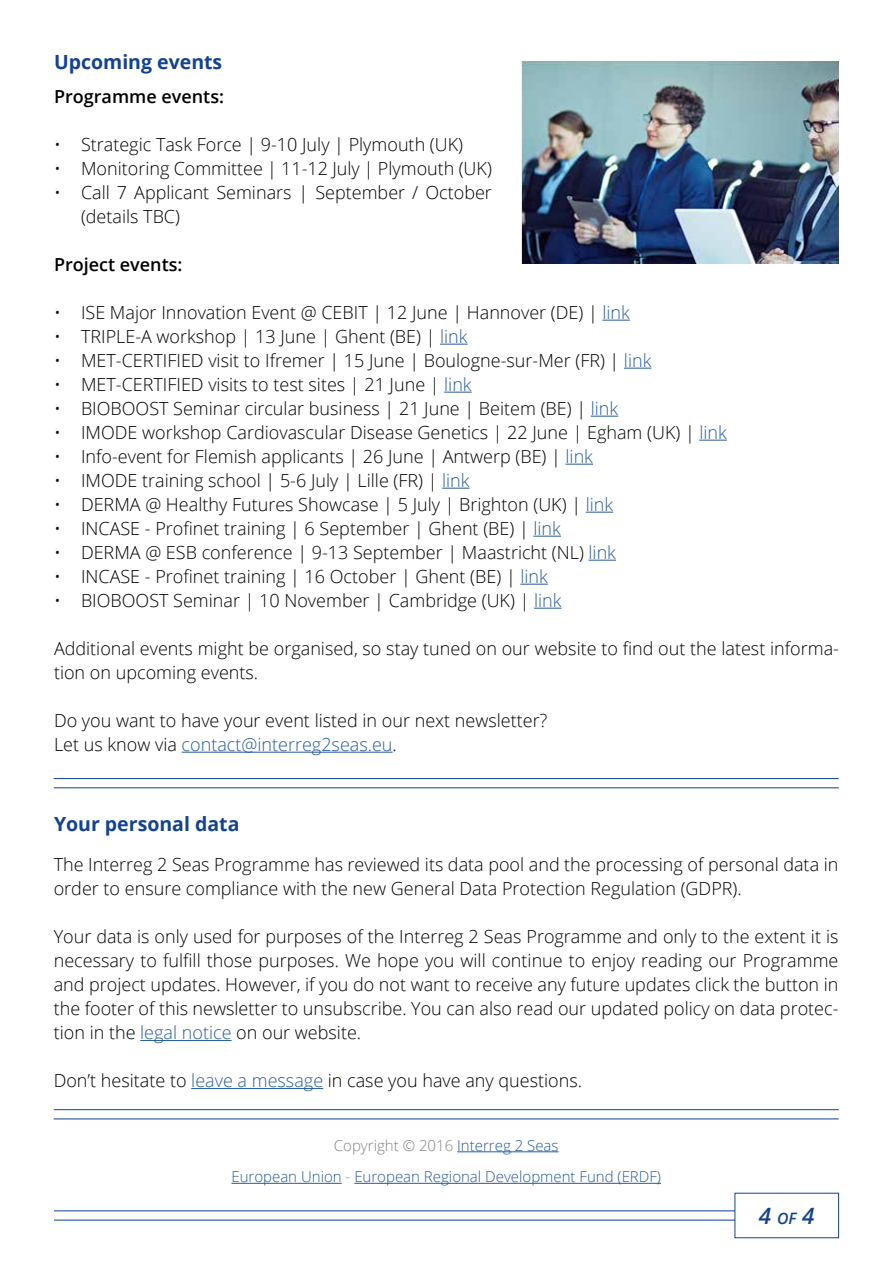
<style>
.page{position:relative;width:893px;height:1263px;background:#fff}
.page>*{position:absolute;margin:0;border:0;box-sizing:border-box;transform-origin:0 0}
.t1{font:italic 600 22.5px "Open Sans";color:#144390}
.t2{font:700 19.5px "Open Sans";color:#134390}
.t3{font:300 18px/24px "Open Sans";color:#000}
.t4{font:600 18px "Open Sans";color:#000}
.t5{font:300 15px/31.5px "Open Sans";color:#275b9b;text-align:center}
.s1{color:#275b9b}
.s2{color:#838382}
.s3{font-size:15.75px}
</style>
<div class="page">
<hr style="left:54px;top:1220px;width:785px;height:1px;background:#0e4194">
<hr style="left:54px;top:1210px;width:785px;height:1px;background:#0e4194">
<div style="left:735px;top:1193px;width:104px;height:45px;background:#fff"></div>
<hr style="left:54px;top:1118px;width:785px;height:1px;background:#0e4194">
<hr style="left:54px;top:1109px;width:785px;height:1px;background:#0e4194">
<hr style="left:54px;top:787px;width:785px;height:1px;background:#0e4194">
<hr style="left:54px;top:778px;width:785px;height:1px;background:#0e4194">
<hr style="left:457px;top:1151px;width:101px;height:1px;background:#275b9b">
<hr style="left:231px;top:1183px;width:111px;height:1px;background:#275b9b">
<hr style="left:354px;top:1183px;width:307px;height:1px;background:#275b9b">
<svg style="left:602px;top:320px;width:28px;height:1px"></svg>
<svg style="left:440px;top:344px;width:28px;height:1px"></svg>
<svg style="left:624px;top:368px;width:27px;height:1px"></svg>
<svg style="left:444px;top:392px;width:28px;height:1px"></svg>
<svg style="left:591px;top:416px;width:27px;height:1px"></svg>
<svg style="left:699px;top:440px;width:28px;height:1px"></svg>
<svg style="left:565px;top:464px;width:28px;height:1px"></svg>
<svg style="left:442px;top:488px;width:28px;height:1px"></svg>
<svg style="left:586px;top:512px;width:27px;height:1px"></svg>
<svg style="left:533px;top:536px;width:28px;height:1px"></svg>
<svg style="left:589px;top:560px;width:27px;height:1px"></svg>
<svg style="left:520px;top:584px;width:28px;height:1px"></svg>
<svg style="left:534px;top:608px;width:27px;height:1px"></svg>
<hr style="left:182px;top:752px;width:211px;height:1px;background:#275b9b">
<img style="left:522px;top:61px;width:317px;height:203px">
<hr style="left:140px;top:1040px;width:92px;height:1px;background:#275b9b">
<hr style="left:191px;top:1088px;width:132px;height:1px;background:#275b9b">
<p class="t2" style="left:54px;top:48px;width:170px">Upcoming events</p>
<p class="t4" style="left:54px;top:84px;width:172px">Programme events:</p>
<p class="t3" style="left:54px;top:132px;width:411px">• Strategic Task Force | 9-10 July | Plymouth (UK)</p>
<p class="t3" style="left:54px;top:156px;width:439px">• Monitoring Committee | 11-12 July | Plymouth (UK)</p>
<p class="t3" style="left:81px;top:180px;width:412px;text-indent:-27px">• Call 7 Applicant Seminars | September / October (details TBC)</p>
<p class="t4" style="left:54px;top:252px;width:130px">Project events:</p>
<p class="t3" style="left:54px;top:300px;width:577px">• ISE Major Innovation Event @ CEBIT | 12 June | Hannover (DE) | <span class="s1">link</span></p>
<p class="t3" style="left:54px;top:324px;width:415px">• TRIPLE-A workshop | 13 June | Ghent (BE) | <span class="s1">link</span></p>
<p class="t3" style="left:54px;top:348px;width:599px">• MET-CERTIFIED visit to Ifremer | 15 June | Boulogne-sur-Mer (FR) | <span class="s1">link</span></p>
<p class="t3" style="left:54px;top:372px;width:419px">• MET-CERTIFIED visits to test sites | 21 June | <span class="s1">link</span></p>
<p class="t3" style="left:54px;top:396px;width:566px">• BIOBOOST Seminar circular business | 21 June | Beitem (BE) | <span class="s1">link</span></p>
<p class="t3" style="left:54px;top:420px;width:674px">• IMODE workshop Cardiovascular Disease Genetics | 22 June | Egham (UK) | <span class="s1">link</span></p>
<p class="t3" style="left:54px;top:444px;width:540px">• Info-event for Flemish applicants | 26 June | Antwerp (BE) | <span class="s1">link</span></p>
<p class="t3" style="left:54px;top:468px;width:417px">• IMODE training school | 5-6 July | Lille (FR) | <span class="s1">link</span></p>
<p class="t3" style="left:54px;top:492px;width:561px">• DERMA @ Healthy Futures Showcase | 5 July | Brighton (UK) | <span class="s1">link</span></p>
<p class="t3" style="left:54px;top:516px;width:508px">• INCASE - Profinet training | 6 September | Ghent (BE) | <span class="s1">link</span></p>
<p class="t3" style="left:54px;top:540px;width:563px">• DERMA @ ESB conference | 9-13 September | Maastricht (NL) <span class="s1">link</span></p>
<p class="t3" style="left:54px;top:564px;width:495px">• INCASE - Profinet training | 16 October | Ghent (BE) | <span class="s1">link</span></p>
<p class="t3" style="left:54px;top:588px;width:509px">• BIOBOOST Seminar | 10 November | Cambridge (UK) | <span class="s1">link</span></p>
<p class="t3" style="left:54px;top:636px;width:786px">Additional events might be organised, so stay tuned on our website to find out the latest informa&shy;tion on upcoming events.</p>
<p class="t3" style="left:54px;top:708px;width:495px">Do you want to have your event listed in our next newsletter?<br>Let us know via <span class="s1">contact@interreg2seas.eu</span>.</p>
<p class="t2" style="left:54px;top:810px;width:187px">Your personal data</p>
<p class="t3" style="left:54px;top:852px;width:786px">The Interreg 2 Seas Programme has reviewed its data pool and the processing of personal data in order to ensure compliance with the new General Data Protection Regulation (GDPR).</p>
<p class="t3" style="left:54px;top:924px;width:786px;text-align:justify">Your data is only used for purposes of the Interreg 2 Seas Programme and only to the extent it is necessary to fulfill those purposes. We hope you will continue to enjoy reading our Programme and project updates. However, if you do not want to receive any future updates click the button in the footer of this newsletter to unsubscribe. You can also read our updated policy on data protec&shy;tion in the <span class="s1">legal notice</span> on our website.</p>
<p class="t3" style="left:54px;top:1068px;width:530px">Don’t hesitate to <span class="s1">leave a message</span> in case you have any questions.</p>
<p class="t5" style="left:231px;top:1129px;width:431px"><span class="s2">Copyright © 2016</span> Interreg 2 Seas<br>European Union <span class="s2">-</span> European Regional Development Fund (ERDF)</p>
<p class="t1" style="left:759px;top:1200px;width:57px">4 <span class="s3">of</span> 4</p>
</div>
